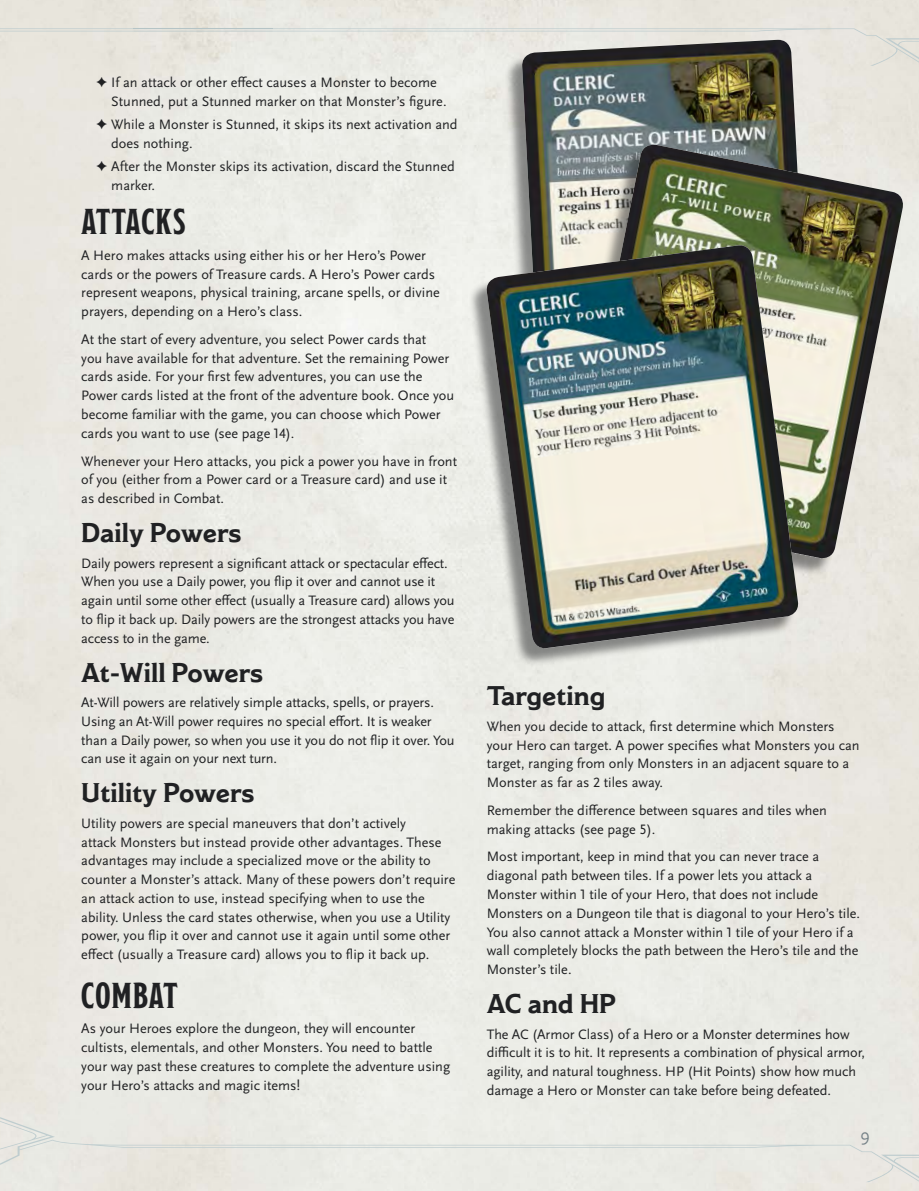
<style>
.page{position:relative;width:919px;height:1191px;background:#fff}
.page>*{position:absolute;margin:0;border:0;box-sizing:border-box;transform-origin:0 0}
.t1{font:36px "Modesto Condensed";letter-spacing:.025em;color:#202123}
.t2{font:700 27px "Modesto Text";color:#202123}
.t3{font:700 27px "Modesto Text";letter-spacing:-.02em;color:#202123}
.t4{font:18px "Scala Sans OT";color:#758187}
.t5{font:14.25px/18.8px "Scala Sans OT";color:#202123}
</style>
<div class="page">
<svg style="left:0;top:1117px;width:918px;height:65px;fill:#e9eae4"></svg>
<svg style="left:0;top:28px;width:918px;height:38px"></svg>
<hr style="left:134px;top:28px;width:139px;height:1px;background:#b5c4c6">
<div style="left:503px;top:42px;width:303px;height:405px;background:#202123;opacity:.5"></div>
<img style="left:521px;top:40px;width:289px;height:204px">
<div style="left:554px;top:147px;width:346px;height:429px;background:#202123;opacity:.5"></div>
<img style="left:571px;top:145px;width:334px;height:413px">
<div style="left:468px;top:248px;width:327px;height:419px;background:#202123;opacity:.5"></div>
<img style="left:485px;top:245px;width:314px;height:403px">
<p class="t5" style="left:111px;top:74px;width:337px;text-indent:-15px">✦ If an attack or other effect causes a Monster to become<br>Stunned, put a Stunned marker on that Monster’s figure.</p>
<p class="t5" style="left:111px;top:116px;width:348px;text-indent:-15px">✦ While a Monster is Stunned, it skips its next activation and does nothing.</p>
<p class="t5" style="left:111px;top:158px;width:345px;text-indent:-15px">✦ After the Monster skips its activation, discard the Stunned marker.</p>
<h1 class="t1" style="left:81px;top:204px;width:106px">ATTACKS</h1>
<p class="t5" style="left:81px;top:246px;width:360px">A Hero makes attacks using either his or her Hero’s Power cards or the powers of Treasure cards. A Hero’s Power cards represent weapons, physical training, arcane spells, or divine prayers, depending on a Hero’s class.</p>
<p class="t5" style="left:81px;top:330px;width:374px">At the start of every adventure, you select Power cards that<br>you have available for that adventure. Set the remaining Power cards aside. For your first few adventures, you can use the Power cards listed at the front of the adventure book. Once you become familiar with the game, you can choose which Power cards you want to use (see page 14).</p>
<p class="t5" style="left:81px;top:452px;width:377px">Whenever your Hero attacks, you pick a power you have in front of you (either from a Power card or a Treasure card) and use it as described in Combat.</p>
<h2 class="t2" style="left:81px;top:518px;width:162px">Daily Powers</h2>
<p class="t5" style="left:81px;top:554px;width:375px">Daily powers represent a significant attack or spectacular effect.<br>When you use a Daily power, you flip it over and cannot use it again until some other effect (usually a Treasure card) allows you to flip it back up. Daily powers are the strongest attacks you have access to in the game.</p>
<h2 class="t3" style="left:81px;top:658px;width:183px">At-Will Powers</h2>
<p class="t5" style="left:81px;top:693px;width:375px">At-Will powers are relatively simple attacks, spells, or prayers.<br>Using an At-Will power requires no special effort. It is weaker than a Daily power, so when you use it you do not flip it over. You can use it again on your next turn.</p>
<h2 class="t2" style="left:81px;top:778px;width:175px">Utility Powers</h2>
<p class="t5" style="left:81px;top:814px;width:375px">Utility powers are special maneuvers that don’t actively<br>attack Monsters but instead provide other advantages. These advantages may include a specialized move or the ability to counter a Monster’s attack. Many of these powers don’t require an attack action to use, instead specifying when to use the ability. Unless the card states otherwise, when you use a Utility power, you flip it over and cannot use it again until some other effect (usually a Treasure card) allows you to flip it back up.</p>
<h1 class="t1" style="left:81px;top:977px;width:98px">COMBAT</h1>
<p class="t5" style="left:81px;top:1019px;width:370px">As your Heroes explore the dungeon, they will encounter cultists, elementals, and other Monsters. You need to battle your way past these creatures to complete the adventure using your Hero’s attacks and magic items!</p>
<h2 class="t2" style="left:486px;top:681px;width:120px">Targeting</h2>
<p class="t5" style="left:486px;top:717px;width:374px">When you decide to attack, first determine which Monsters your Hero can target. A power specifies what Monsters you can target, ranging from only Monsters in an adjacent square to a Monster as far as 2 tiles away.</p>
<p class="t5" style="left:486px;top:801px;width:342px">Remember the difference between squares and tiles when making attacks (see page 5).</p>
<p class="t5" style="left:486px;top:847px;width:375px">Most important, keep in mind that you can never trace a diagonal path between tiles. If a power lets you attack a Monster within 1 tile of your Hero, that does not include Monsters on a Dungeon tile that is diagonal to your Hero’s tile.<br>You also cannot attack a Monster within 1 tile of your Hero if a wall completely blocks the path between the Hero’s tile and the Monster’s tile.</p>
<h2 class="t2" style="left:486px;top:989px;width:131px">AC and HP</h2>
<p class="t5" style="left:486px;top:1024px;width:379px">The AC (Armor Class) of a Hero or a Monster determines how difficult it is to hit. It represents a combination of physical armor, agility, and natural toughness. HP (Hit Points) show how much damage a Hero or Monster can take before being defeated.</p>
<p class="t4" style="left:860px;top:1125px;width:11px">9</p>
</div>
